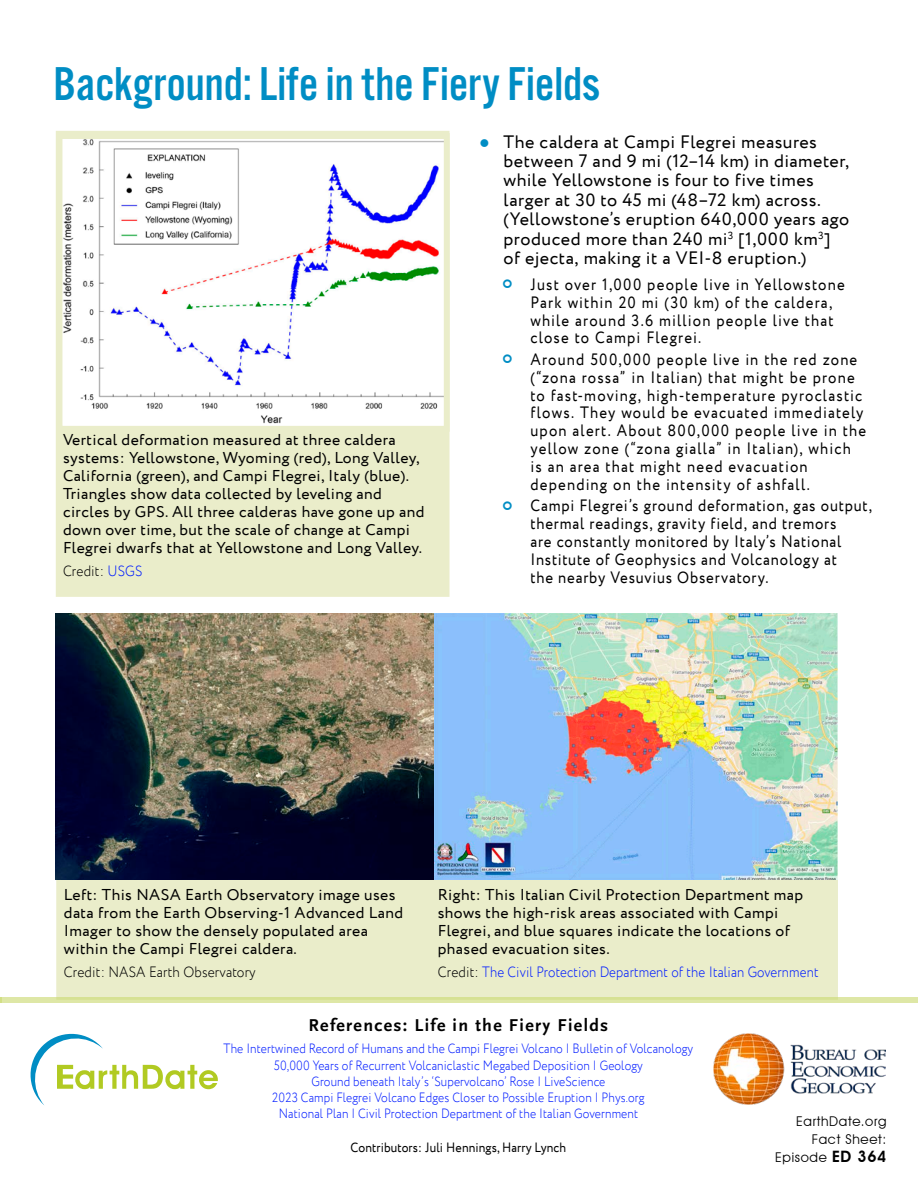
<style>
.page{position:relative;width:918px;height:1188px;background:#fff}
.page>*{position:absolute;margin:0;border:0;box-sizing:border-box;transform-origin:0 0}
.t1{font:49.35px "Alternate Got No 3 D";color:#008dc4}
.t2{font:18px/19.5px "Circe";letter-spacing:.025em;color:#000}
.t3{font:700 18px "Scala Sans Pro";letter-spacing:.075em;color:#000}
.t4{font:16.5px/18px "Circe";letter-spacing:.07em;color:#000;scale:.9 1}
.t5{font:15.75px/18px "Circe";letter-spacing:.025em;color:#000}
.t6{font:300 15px "Circe";letter-spacing:.01em;color:#001bff;scale:.87 1}
.t7{font:300 15px "Circe";letter-spacing:.01em;color:#000;scale:.9 1}
.t8{font:300 13.5px/16.2px "Circe";letter-spacing:.01em;color:#001bff;text-align:center;scale:.87 1}
.t9{font:13.5px "Circe";letter-spacing:.01em;color:#000;scale:.9 1}
.t10{font:13.5px/18px "Avant Garde IT Cby BT";letter-spacing:.05em;color:#000;text-align:right}
.s1{color:#001bff}
.s2{color:#008dc4}
.s3{color:#000}
.s4{font-weight:600;font-size:15.75px}
</style>
<div class="page">
<div style="left:53px;top:875px;width:788px;height:123px;background:#eaedca"></div>
<img style="left:56px;top:614px;width:781px;height:266px">
<img style="left:713px;top:1034px;width:173px;height:71px">
<svg style="left:30px;top:1033px;width:188px;height:72px"></svg>
<svg style="left:0;top:998px;width:918px;height:5px;background:#dbe59f"></svg>
<div style="left:55px;top:435px;width:395px;height:162px;background:#eaedca"></div>
<svg style="left:55px;top:131px;width:395px;height:304px"></svg>
<h1 class="t1" style="left:53px;top:58px;width:548px">Background: Life in the Fiery Fields</h1>
<p class="t5" style="left:63px;top:431px;width:363px">Vertical deformation measured at three caldera systems: Yellowstone, Wyoming (red), Long Valley, California (green), and Campi Flegrei, Italy (blue).<br>Triangles show data collected by leveling and circles by GPS. All three calderas have gone up and down over time, but the scale of change at Campi Flegrei dwarfs that at Yellowstone and Long Valley.</p>
<p class="t7" style="left:63px;top:561px;width:90px">Credit: <span class="s1">USGS</span></p>
<p class="t2" style="left:504px;top:132px;width:347px;text-indent:-24px"><span class="s2">●</span> The caldera at Campi Flegrei measures between 7 and 9 mi (12–14 km) in diameter, while Yellowstone is four to five times larger at 30 to 45 mi (48–72 km) across. (Yellowstone’s eruption 640,000 years ago produced more than 240 mi<sup>3</sup> [1,000 km<sup>3</sup>] of ejecta, making it a VEI-8 eruption.)</p>
<p class="t4" style="left:531px;top:276px;width:351px">Just over 1,000 people live in Yellowstone Park within 20 mi (30 km) of the caldera, while around 3.6 million people live that close to Campi Flegrei.</p>
<p class="t4" style="left:531px;top:351px;width:374px">Around 500,000 people live in the red zone (“zona rossa” in Italian) that might be prone to fast-moving, high-temperature pyroclastic flows. They would be evacuated immediately upon alert. About 800,000 people live in the yellow zone (“zona gialla” in Italian), which is an area that might need evacuation depending on the intensity of ashfall.</p>
<p class="t4" style="left:531px;top:497px;width:381px">Campi Flegrei’s ground deformation, gas output, thermal readings, gravity field, and tremors<br>are constantly monitored by Italy’s National Institute of Geophysics and Volcanology at<br>the nearby Vesuvius Observatory.</p>
<p class="t5" style="left:64px;top:886px;width:341px">Left: This NASA Earth Observatory image uses data from the Earth Observing-1 Advanced Land Imager to show the densely populated area within the Campi Flegrei caldera.</p>
<p class="t7" style="left:64px;top:962px;width:215px">Credit: NASA Earth Observatory</p>
<p class="t5" style="left:438px;top:886px;width:367px">Right: This Italian Civil Protection Department map shows the high-risk areas associated with Campi Flegrei, and blue squares indicate the locations of phased evacuation sites.</p>
<p class="t6" style="left:438px;top:962px;width:439px"><span class="s3">Credit:</span> The Civil Protection Department of the Italian Government</p>
<p class="t3" style="left:309px;top:1014px;width:301px">References: Life in the Fiery Fields</p>
<p class="t8" style="left:224px;top:1041px;width:541px">The Intertwined Record of Humans and the Campi Flegrei Volcano | Bulletin of Volcanology 50,000 Years of Recurrent Volcaniclastic Megabed Deposition | Geology<br>Ground beneath Italy’s ‘Supervolcano’ Rose | LiveScience<br>2023 Campi Flegrei Volcano Edges Closer to Possible Eruption | Phys.org<br>National Plan | Civil Protection Department of the Italian Government</p>
<p class="t9" style="left:351px;top:1139px;width:241px">Contributors: Juli Hennings, Harry Lynch</p>
<p class="t10" style="left:775px;top:1113px;width:113px">EarthDate.org<br>Fact Sheet:<br>Episode <span class="s4">ED 364</span></p>
</div>
